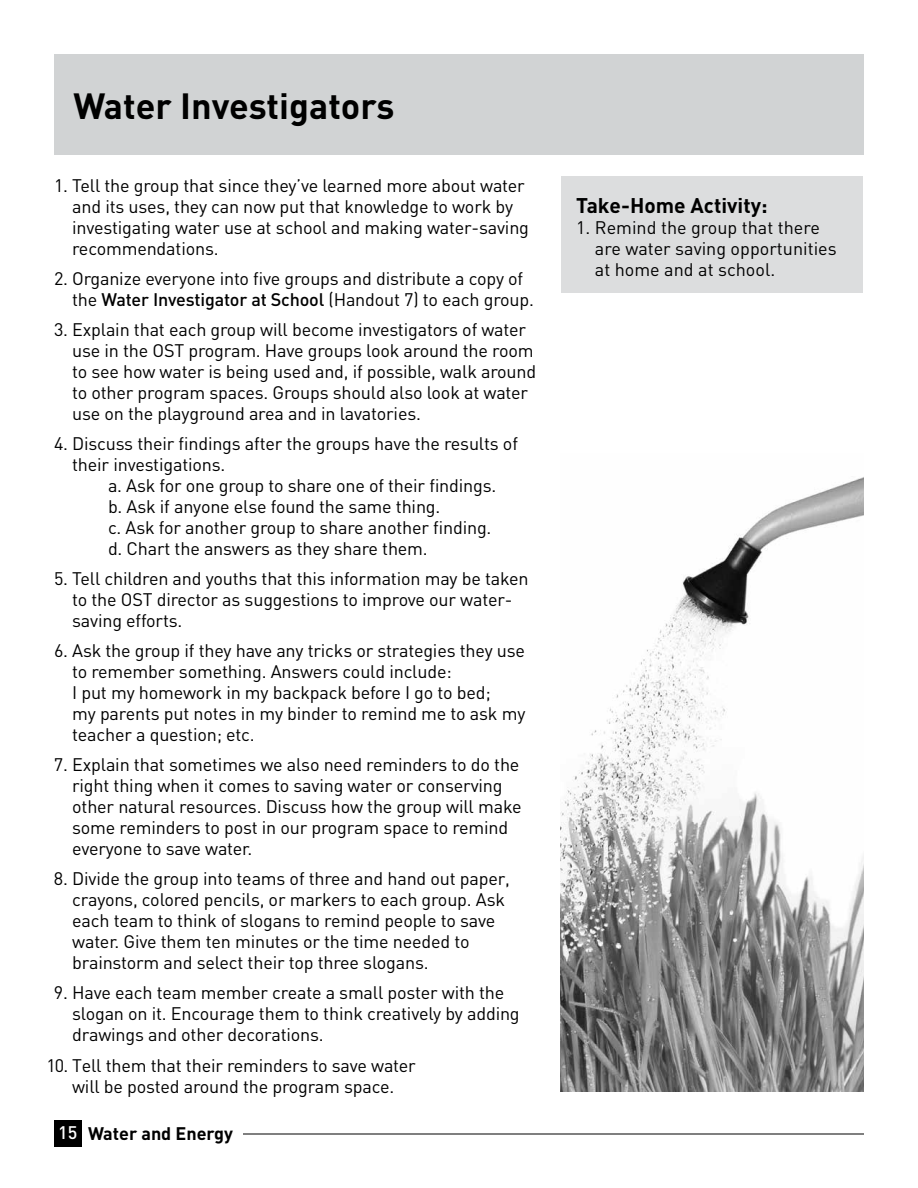
<style>
.page{position:relative;width:918px;height:1188px;background:#fff}
.page>*{position:absolute;margin:0;border:0;box-sizing:border-box;transform-origin:0 0}
.t1{font:700 36px "DIN";color:#000}
.t2{font:700 21px "DIN";color:#000}
.t3{font:18px/21px "DIN";letter-spacing:-.01em;color:#000}
.t4{font:700 18px "DIN";color:#000}
.s1{font-weight:500}
.s2{font-weight:500;color:#fff}
</style>
<div class="page">
<div style="left:54px;top:1121px;width:27px;height:26px;background:#000"></div>
<hr style="left:243px;top:1134px;width:621px;height:1px;background:#000">
<div style="left:54px;top:54px;width:810px;height:100px;background:#d1d3d4"></div>
<div style="left:562px;top:177px;width:301px;height:116px;background:#dcddde"></div>
<img style="left:561px;top:477px;width:303px;height:614px">
<h1 class="t1" style="left:73px;top:83px;width:323px">Water Investigators</h1>
<p class="t3" style="left:72px;top:175px;width:458px;text-indent:-18px">1. Tell the group that since they’ve learned more about water and its uses, they can now put that knowledge to work by investigating water use at school and making water-saving recommendations.</p>
<p class="t3" style="left:72px;top:268px;width:463px;text-indent:-18px">2. Organize everyone into five groups and distribute a copy of the <span class="s1">Water Investigator at School</span> (Handout 7) to each group.</p>
<p class="t3" style="left:72px;top:319px;width:466px;text-indent:-18px">3. Explain that each group will become investigators of water use in the OST program. Have groups look around the room to see how water is being used and, if possible, walk around to other program spaces. Groups should also look at water use on the playground area and in lavatories.</p>
<p class="t3" style="left:72px;top:433px;width:447px;text-indent:-18px">4. Discuss their findings after the groups have the results of their investigations.</p>
<p class="t3" style="left:108px;top:475px;width:390px">a. Ask for one group to share one of their findings. b. Ask if anyone else found the same thing.<br>c. Ask for another group to share another finding. d. Chart the answers as they share them.</p>
<p class="t3" style="left:72px;top:568px;width:458px;text-indent:-18px">5. Tell children and youths that this information may be taken to the OST director as suggestions to improve our water&shy;saving efforts.</p>
<p class="t3" style="left:72px;top:640px;width:455px;text-indent:-18px">6. Ask the group if they have any tricks or strategies they use to remember something. Answers could include:<br>I put my homework in my backpack before I go to bed;<br>my parents put notes in my binder to remind me to ask my teacher a question; etc.</p>
<p class="t3" style="left:72px;top:754px;width:451px;text-indent:-18px">7. Explain that sometimes we also need reminders to do the right thing when it comes to saving water or conserving other natural resources. Discuss how the group will make some reminders to post in our program space to remind everyone to save water.</p>
<p class="t3" style="left:72px;top:868px;width:439px;text-indent:-18px">8. Divide the group into teams of three and hand out paper, crayons, colored pencils, or markers to each group. Ask each team to think of slogans to remind people to save water. Give them ten minutes or the time needed to brainstorm and select their top three slogans.</p>
<p class="t3" style="left:72px;top:982px;width:449px;text-indent:-18px">9. Have each team member create a small poster with the slogan on it. Encourage them to think creatively by adding drawings and other decorations.</p>
<p class="t3" style="left:46px;top:1055px;width:371px;text-align:center">10. Tell them that their reminders to save water will be posted around the program space.</p>
<p class="t4" style="left:58px;top:1122px;width:177px"><span class="s2">15</span> Water and Energy</p>
<p class="t2" style="left:576px;top:191px;width:193px">Take-Home Activity:</p>
<p class="t3" style="left:595px;top:216px;width:243px;text-indent:-19px">1. Remind the group that there are water saving opportunities at home and at school.</p>
</div>
